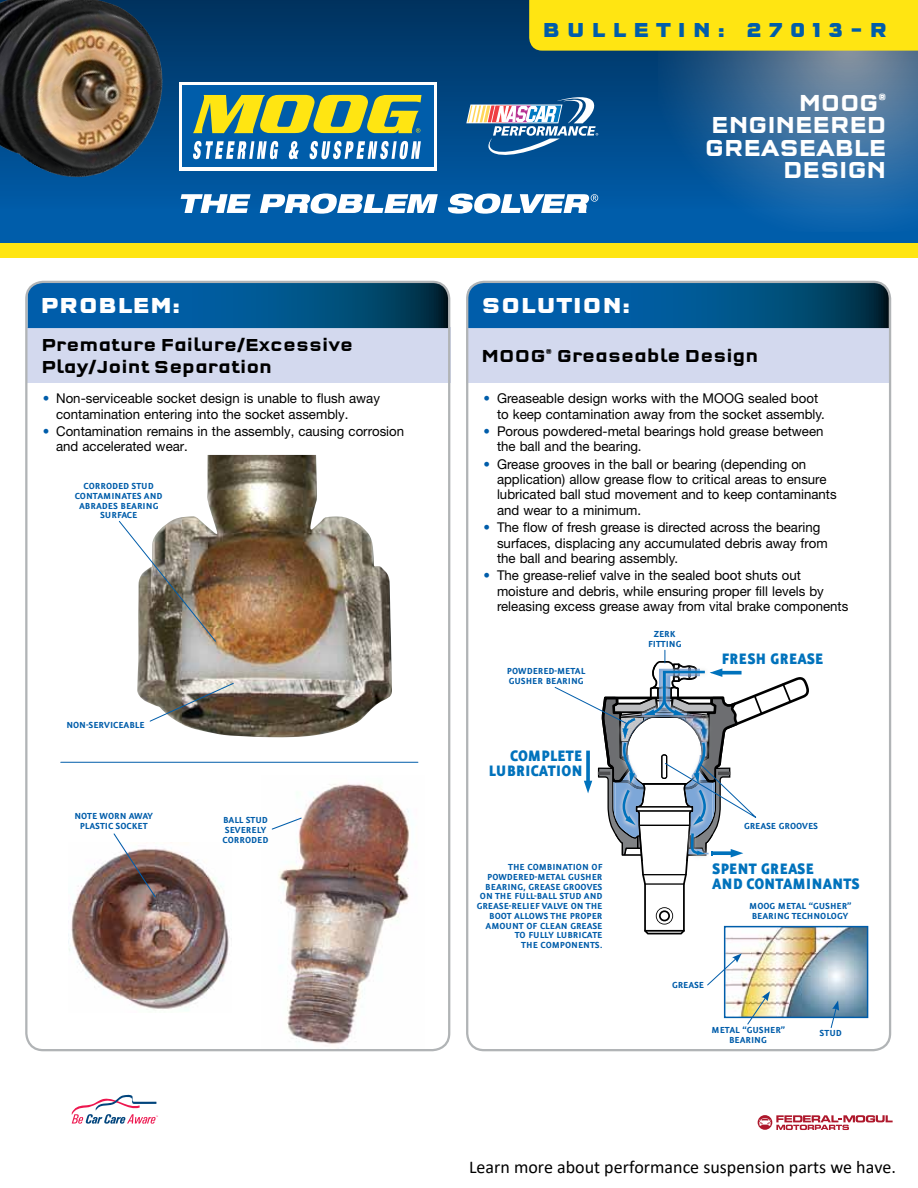
<style>
.page{position:relative;width:918px;height:1188px;background:#fff}
.page>*{position:absolute;margin:0;border:0;box-sizing:border-box;transform-origin:0 0}
.t1{font:700 24px/22.5px "Q Type Pro Square";letter-spacing:-.01em;color:#fff;text-align:center;scale:.95 1}
.t2{font:900 22.5px "Q Type Pro Square";letter-spacing:.025em;color:#fff}
.t3{font:900 21px "Q Type Pro Square";letter-spacing:.32em;color:#005daa}
.t4{font:900 18.15px/15px "Eureka Sans Pro";color:#0072bc;scale:.91 1}
.t5{font:700 18px/21.6px "Q Type Pro Square";color:#000}
.t6{font:18px "Calibri";color:#000}
.t7{font:700 13.95px "Q Type Pro Square";color:#fff;scale:.95 1}
.t8{font:13.5px/15.3px "Helvetica Neue LT Std";color:#000}
.t9{font:700 10.5px/9.8px "Eureka Sans Pro";color:#005daa;text-align:center}
.s1{color:#005daa}
</style>
<div class="page">
<div style="left:457px;top:243px;width:461px;height:14px;background:#ffe512"></div>
<div style="left:0;top:243px;width:461px;height:14px;background:#ffe512"></div>
<svg style="left:0;top:0;width:918px;height:243px;background:#105692"></svg>
<img style="left:0;top:0;width:180px;height:186px">
<div style="left:179px;top:82px;width:258px;height:88px;background:#fff"></div>
<div style="left:183px;top:85px;width:251px;height:82px;background:#005daa"></div>
<svg style="left:193px;top:94px;width:228px;height:39px"></svg>
<svg style="left:193px;top:141px;width:86px;height:18px"></svg>
<svg style="left:289px;top:141px;width:10px;height:18px"></svg>
<svg style="left:309px;top:141px;width:112px;height:18px"></svg>
<svg style="left:466px;top:95px;width:132px;height:64px"></svg>
<svg style="left:181px;top:194px;width:70px;height:19px"></svg>
<svg style="left:260px;top:194px;width:178px;height:20px"></svg>
<svg style="left:447px;top:194px;width:151px;height:20px"></svg>
<div style="left:26px;top:327px;width:424px;height:56px;background:#d3d9ee"></div>
<div style="left:467px;top:327px;width:424px;height:56px;background:#d3d9ee"></div>
<svg style="left:467px;top:283px;width:422px;height:45px;background:#01538c"></svg>
<svg style="left:28px;top:283px;width:421px;height:45px;background:#00538c"></svg>
<div style="left:529px;top:0;width:389px;height:51px;background:#ffe512"></div>
<img style="left:137px;top:455px;width:255px;height:283px">
<svg style="left:149px;top:682px;width:86px;height:40px;background:#7f796f"></svg>
<svg style="left:118px;top:520px;width:99px;height:123px"></svg>
<img style="left:69px;top:848px;width:163px;height:163px">
<img style="left:278px;top:783px;width:131px;height:262px">
<svg style="left:113px;top:833px;width:44px;height:65px"></svg>
<svg style="left:271px;top:817px;width:32px;height:13px"></svg>
<hr style="left:61px;top:762px;width:357px;height:1px;background:#005daa">
<svg style="left:554px;top:650px;width:287px;height:284px"></svg>
<img style="left:727px;top:929px;width:138px;height:86px">
<div style="left:724px;top:926px;width:144px;height:92px;border:2px solid #005daa"></div>
<img style="left:707px;top:953px;width:63px;height:72px">
<svg style="left:830px;top:1001px;width:9px;height:27px"></svg>
<svg style="left:72px;top:1095px;width:86px;height:29px"></svg>
<div style="left:25px;top:281px;width:425px;height:770px;border:2px solid #b1b4b6;border-radius:17px"></div>
<div style="left:466px;top:281px;width:425px;height:770px;border:2px solid #b1b4b6;border-radius:17px"></div>
<svg style="left:758px;top:1115px;width:135px;height:15px"></svg>
<h3 class="t3" style="left:542px;top:17px;width:347px">BULLETIN: 27013–R</h3>
<h2 class="t2" style="left:41px;top:291px;width:141px">PROBLEM:</h2>
<h2 class="t2" style="left:481px;top:291px;width:150px">SOLUTION:</h2>
<h1 class="t1" style="left:799px;top:91px;width:44px">MOOG</h1>
<p class="t7" style="left:878px;top:89px;width:10px">®</p>
<h1 class="t1" style="left:705px;top:113px;width:193px">ENGINEERED greaseable desi</h1>
<h1 class="t1" style="left:847px;top:158px;width:38px">gn</h1>
<h3 class="t5" style="left:42px;top:334px;width:313px">Premature Failure/Excessive<br>Play/Joint Separation</h3>
<p class="t8" style="left:56px;top:391px;width:325px;text-indent:-13px"><span class="s1">•</span> Non-serviceable socket design is unable to flush away contamination entering into the socket assembly.</p>
<p class="t8" style="left:56px;top:424px;width:350px;text-indent:-13px"><span class="s1">•</span> Contamination remains in the assembly, causing corrosion and accelerated wear.</p>
<p class="t9" style="left:75px;top:481px;width:89px">CORRODED STUD<br>CONTAMINATES AND<br>ABRADES BEARING<br>SURFACE</p>
<p class="t9" style="left:66px;top:720px;width:80px">NON-SERVICEABLE</p>
<p class="t9" style="left:74px;top:812px;width:80px">NOTE WORN AWAY<br>PLASTIC SOCKET</p>
<p class="t9" style="left:223px;top:815px;width:47px;text-align:left">BALL STUD<br>SEVERELY<br>CORRODED</p>
<h3 class="t5" style="left:482px;top:344px;width:278px">Moog<sup>®</sup> greaseable Design</h3>
<p class="t8" style="left:497px;top:391px;width:329px;text-indent:-13px"><span class="s1">•</span> Greaseable design works with the MOOG sealed boot to keep contamination away from the socket assembly.</p>
<p class="t8" style="left:497px;top:424px;width:328px;text-indent:-14px"><span class="s1">•</span> Porous powdered-metal bearings hold grease between the ball and the bearing.</p>
<p class="t8" style="left:497px;top:456px;width:341px;text-indent:-13px"><span class="s1">•</span> Grease grooves in the ball or bearing (depending on application) allow grease flow to critical areas to ensure lubricated ball stud movement and to keep contaminants and wear to a minimum.</p>
<p class="t8" style="left:497px;top:520px;width:332px;text-indent:-13px"><span class="s1">•</span> The flow of fresh grease is directed across the bearing surfaces, displacing any accumulated debris away from the ball and bearing assembly.</p>
<p class="t8" style="left:497px;top:568px;width:353px;text-indent:-13px"><span class="s1">•</span> The grease-relief valve in the sealed boot shuts out moisture and debris, while ensuring proper fill levels by releasing excess grease away from vital brake components</p>
<p class="t9" style="left:507px;top:666px;width:80px;text-align:left">POWDERED-METAL<br>GUSHER BEARING</p>
<h3 class="t4" style="left:488px;top:748px;width:105px;text-align:right">COMPLETE<br>LUBRICATION</h3>
<p class="t9" style="left:477px;top:862px;width:127px;text-align:right">THE COMBINATION OF<br>POWDERED-METAL GUSHER<br>BEARING, GREASE GROOVES<br>ON THE FULL-BALL STUD AND<br>GREASE-RELIEF VALVE ON THE<br>BOOT ALLOWS THE PROPER<br>AMOUNT OF CLEAN GREASE<br>TO FULLY LUBRICATE<br>THE COMPONENTS.</p>
<p class="t9" style="left:654px;top:629px;width:12px">ZERK</p>
<p class="t9" style="left:648px;top:639px;width:6px">FITTING</p>
<h3 class="t4" style="left:721px;top:651px;width:114px">FRESH GREASE</h3>
<p class="t9" style="left:744px;top:821px;width:76px">GREASE GROOVES</p>
<h3 class="t4" style="left:712px;top:862px;width:163px">SPENT GREASE<br>AND CONTAMINANTS</h3>
<p class="t9" style="left:749px;top:901px;width:43px">MOOG METAL</p>
<p class="t9" style="left:809px;top:901px;width:17px">“GUSHER</p>
<p class="t9" style="left:847px;top:901px;width:6px">”</p>
<p class="t9" style="left:752px;top:911px;width:12px">BEARING</p>
<p class="t9" style="left:792px;top:911px;width:12px">TECHNOLOGY</p>
<p class="t9" style="left:672px;top:980px;width:12px">GREASE</p>
<p class="t9" style="left:742px;top:1025px;width:17px">“GUSHER</p>
<p class="t9" style="left:781px;top:1025px;width:6px">”</p>
<p class="t9" style="left:729px;top:1035px;width:12px">BEARING</p>
<p class="t9" style="left:712px;top:1025px;width:14px">METAL</p>
<p class="t9" style="left:820px;top:1028px;width:12px">STUD</p>
<h3 class="t6" style="left:469px;top:1154px;width:428px">Learn more about performance suspension parts we have.</h3>
</div>
